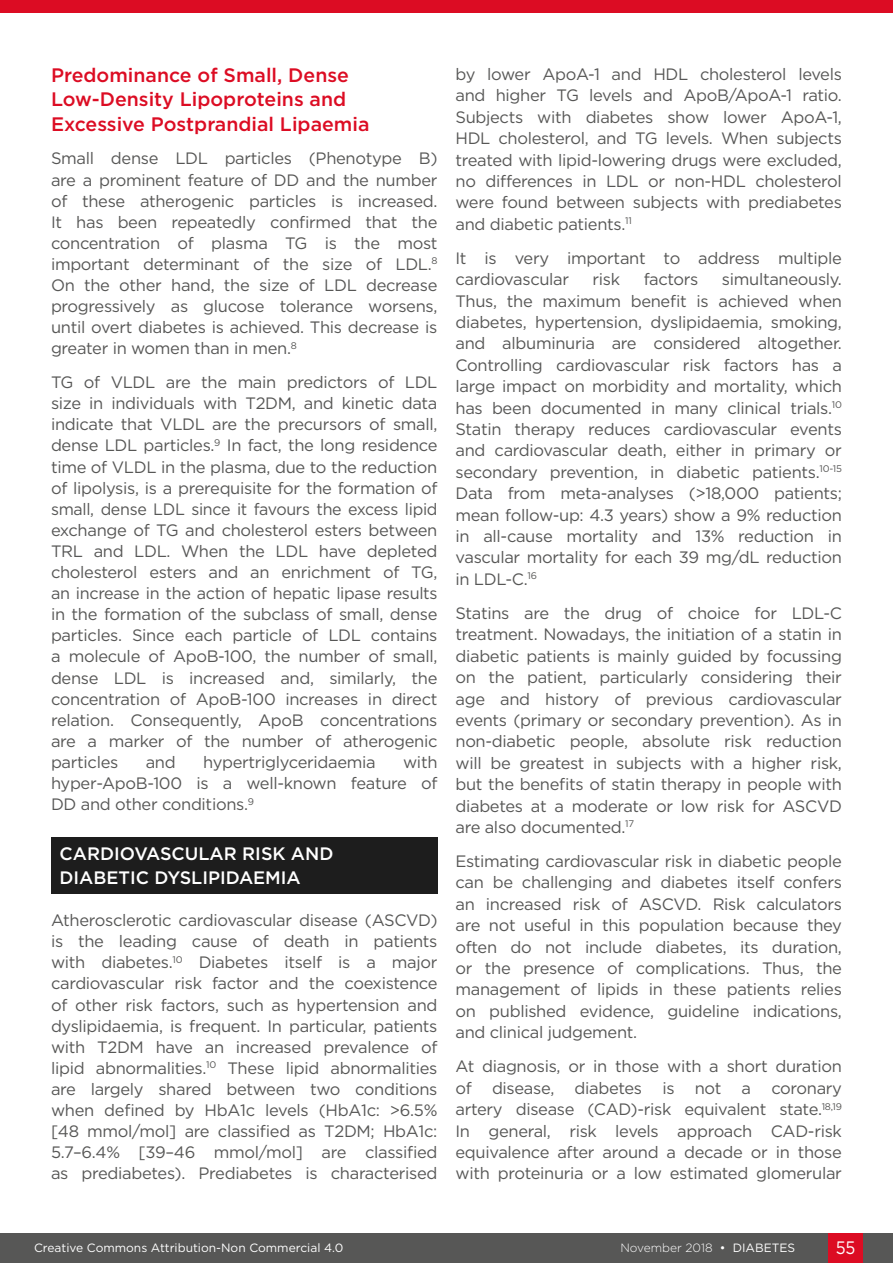
<style>
.page{position:relative;width:893px;height:1263px;background:#fff}
.page>*{position:absolute;margin:0;border:0;box-sizing:border-box;transform-origin:0 0}
.H2__Heading_2{font:500 19.5px/24.2px "Gotham";color:#dc0c23}
.H1__Heading_1{font:500 18px/24.2px "Gotham";color:#fff}
.t1{font:18px "Gotham";color:#fff;scale:.9 1}
.Body_Text{font:16.5px/21.5px "Gotham";letter-spacing:-.02em;color:#575756;text-align:justify}
.t2{font:12px "Gotham";color:#fff}
.t3{font:300 12px "Gotham";color:#fff}
.s1{font-weight:400}
</style>
<div class="page">
<div style="left:0;top:1233px;width:893px;height:30px;background:#575756"></div>
<div style="left:829px;top:1233px;width:34px;height:30px;background:#dc0c23"></div>
<div style="left:51px;top:837px;width:386px;height:57px;background:#1d1d1d"></div>
<div style="left:0;top:0;width:893px;height:13px;background:#dc0c23"></div>
<p class="H2__Heading_2" style="left:51px;top:63px;width:320px">Predominance of Small, Dense<br>Low-Density Lipoproteins and<br>Excessive Postprandial Lipaemia</p>
<p class="Body_Text" style="left:51px;top:148px;width:388px">Small dense LDL particles (Phenotype B) are a prominent feature of DD and the number of these atherogenic particles is increased.<br>It has been repeatedly confirmed that the concentration of plasma TG is the most important determinant of the size of LDL.<sup>8<br></sup>On the other hand, the size of LDL decrease progressively as glucose tolerance worsens, until overt diabetes is achieved. This decrease is greater in women than in men.<sup>8</sup></p>
<p class="Body_Text" style="left:51px;top:371px;width:388px">TG of VLDL are the main predictors of LDL size in individuals with T2DM, and kinetic data indicate that VLDL are the precursors of small, dense LDL particles.<sup>9</sup> In fact, the long residence time of VLDL in the plasma, due to the reduction of lipolysis, is a prerequisite for the formation of small, dense LDL since it favours the excess lipid exchange of TG and cholesterol esters between TRL and LDL. When the LDL have depleted cholesterol esters and an enrichment of TG, an increase in the action of hepatic lipase results in the formation of the subclass of small, dense particles. Since each particle of LDL contains a molecule of ApoB-100, the number of small, dense LDL is increased and, similarly, the concentration of ApoB-100 increases in direct relation. Consequently, ApoB concentrations are a marker of the number of atherogenic particles</p>
<p class="Body_Text" style="left:51px;top:751px;width:388px;text-indent:352px">with hyper-ApoB-100 is a well-known feature of DD and other conditions.<sup>9</sup></p>
<p class="H1__Heading_1" style="left:60px;top:841px;width:275px">CARDIOVASCULAR RISK AND<br>DIABETIC DYSLIPIDAEMIA</p>
<p class="Body_Text" style="left:51px;top:909px;width:388px">Atherosclerotic cardiovascular disease (ASCVD) is the leading cause of death in patients with diabetes.<sup>10</sup> Diabetes itself is a major cardiovascular risk factor and the coexistence of other risk factors, such as hypertension and dyslipidaemia, is frequent. In particular, patients with T2DM have an increased prevalence of lipid abnormalities.<sup>10</sup> These lipid abnormalities are largely shared between two conditions when defined by HbA1c levels (HbA1c: &gt;6.5% [48 mmol/mol] are classified as T2DM; HbA1c:<br>5.7–6.4% [39–46 mmol/mol] are classified as prediabetes). Prediabetes is characterised</p>
<p class="Body_Text" style="left:146px;top:751px;width:32px">and</p>
<p class="Body_Text" style="left:203px;top:751px;width:174px">hypertriglyceridaemia</p>
<p class="Body_Text" style="left:455px;top:63px;width:388px">by lower ApoA-1 and HDL cholesterol levels and higher TG levels and ApoB/ApoA-1 ratio.<br>Subjects with diabetes show lower ApoA-1, HDL cholesterol, and TG levels. When subjects treated with lipid-lowering drugs were excluded, no differences in LDL or non-HDL cholesterol were found between subjects with prediabetes and diabetic patients.<sup>11</sup></p>
<p class="Body_Text" style="left:455px;top:247px;width:388px">It is very important to address multiple cardiovascular</p>
<p class="Body_Text" style="left:593px;top:268px;width:29px">risk</p>
<p class="Body_Text" style="left:644px;top:268px;width:56px">factors</p>
<p class="Body_Text" style="left:455px;top:268px;width:388px;text-indent:266px">simultaneously.<br>Thus, the maximum benefit is achieved when diabetes, hypertension, dyslipidaemia, smoking, and albuminuria are considered altogether.<br>Controlling cardiovascular risk factors has a large impact on morbidity and mortality, which has been documented in many clinical trials.<sup>10<br></sup>Statin therapy reduces cardiovascular events and cardiovascular death, either in primary or secondary prevention, in diabetic patients.<sup>10-15<br></sup>Data from meta-analyses (&gt;18,000 patients; mean follow-up: 4.3 years) show a 9% reduction in all-cause mortality and 13% reduction in vascular mortality for each 39 mg/dL reduction in LDL-C.<sup>16</sup></p>
<p class="Body_Text" style="left:455px;top:602px;width:388px">Statins are the drug of choice for LDL-C treatment. Nowadays, the initiation of a statin in diabetic patients is mainly guided by focussing on the patient, particularly considering their age and history of previous cardiovascular events (primary or secondary prevention). As in non-diabetic people, absolute risk reduction will be greatest in subjects with a higher risk, but the benefits of statin therapy in people with diabetes at a moderate or low risk for ASCVD are also documented.<sup>17</sup></p>
<p class="Body_Text" style="left:455px;top:850px;width:388px">Estimating cardiovascular risk in diabetic people can be challenging and diabetes itself confers an increased risk of ASCVD. Risk calculators are not useful in this population because they often do not include diabetes, its duration, or the presence of complications. Thus, the management of lipids in these patients relies on published evidence, guideline indications, and clinical judgement.</p>
<p class="Body_Text" style="left:455px;top:1055px;width:388px">At diagnosis, or in those with a short duration of disease, diabetes is not a coronary artery disease (CAD)-risk equivalent state.<sup>18,19<br></sup>In general, risk levels approach CAD-risk equivalence after around a decade or in those with proteinuria or a low estimated glomerular</p>
<p class="t2" style="left:34px;top:1240px;width:311px">Creative Commons Attribution-Non Commercial 4.0</p>
<p class="t3" style="left:620px;top:1240px;width:176px">November 2018 <span class="s1">• DIABETES</span></p>
<p class="t1" style="left:836px;top:1236px;width:23px">55</p>
</div>
